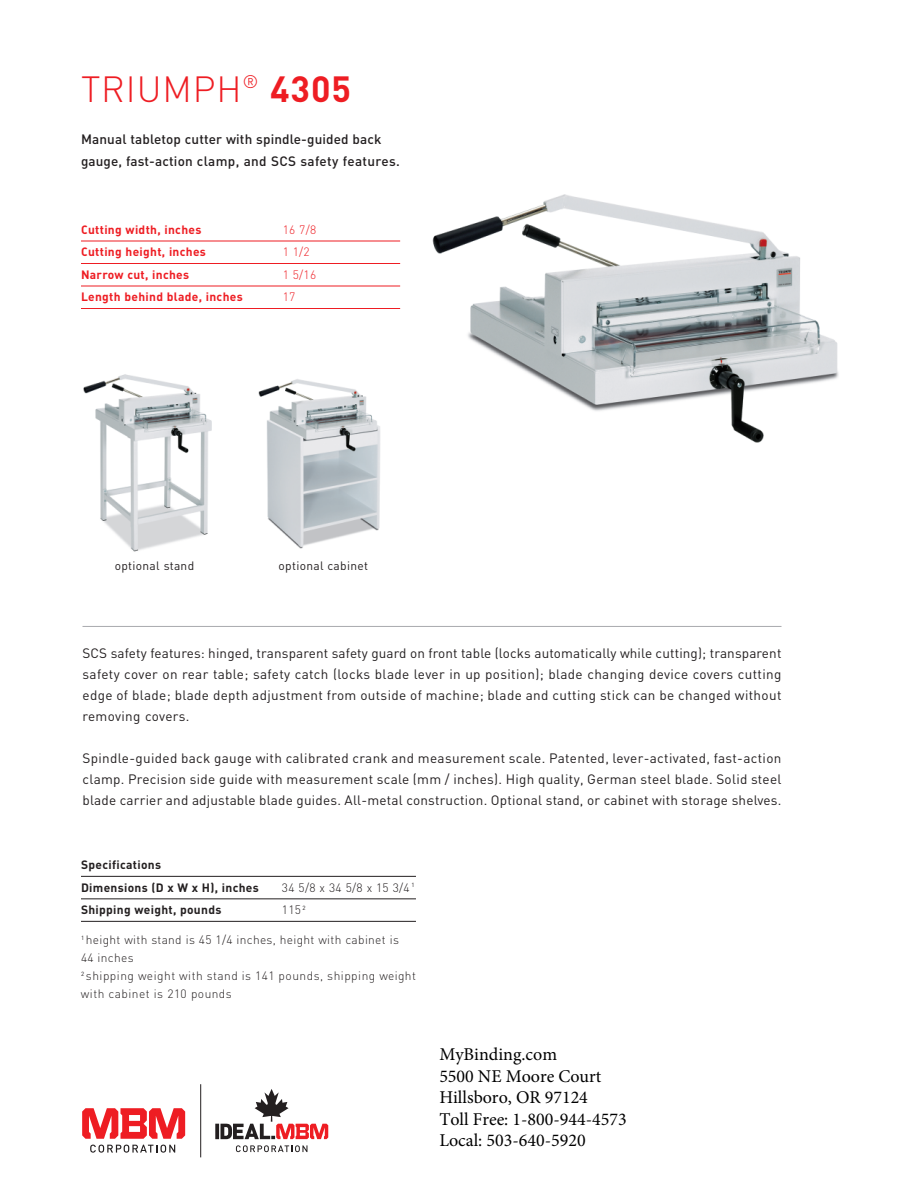
<style>
.page{position:relative;width:918px;height:1188px;background:#fff}
.page>*{position:absolute;margin:0;border:0;box-sizing:border-box;transform-origin:0 0}
.t1{font:300 36px "DIN";letter-spacing:.025em;color:#ee1d23}
.t2{font:18px/21.6px "Minion Pro";color:#000}
.t3{font:13.5px/21px "DIN";letter-spacing:.015em;color:#231f20;text-align:justify}
.t4{font:500 13.5px/22.5px "DIN";letter-spacing:.01em;color:#231f20}
.t5{font:300 12px/18px "DIN";letter-spacing:.03em;color:#231f20}
.t6{font:700 12px "DIN";letter-spacing:.025em;color:#ee1d23}
.t7{font:700 12px/22.5px "DIN";letter-spacing:.025em;color:#231f20}
.t8{font:12px "DIN";letter-spacing:.025em;color:#231f20}
.t9{font:300 12px "DIN";color:#ee1d23}
.s1{font-weight:700}
</style>
<div class="page">
<hr style="left:81px;top:241px;width:319px;height:1px;background:#ee1d23">
<hr style="left:81px;top:263px;width:319px;height:1px;background:#ee1d23">
<hr style="left:81px;top:286px;width:319px;height:1px;background:#ee1d23">
<hr style="left:81px;top:308px;width:319px;height:1px;background:#ee1d23">
<hr style="left:82px;top:626px;width:700px;height:1px;background:#a8a9ad">
<hr style="left:81px;top:876px;width:335px;height:1px;background:#231f20">
<hr style="left:81px;top:899px;width:335px;height:1px;background:#231f20">
<hr style="left:81px;top:921px;width:335px;height:1px;background:#231f20">
<svg style="left:90px;top:1145px;width:85px;height:8px"></svg>
<svg style="left:82px;top:1108px;width:103px;height:31px"></svg>
<svg style="left:236px;top:1145px;width:71px;height:7px"></svg>
<svg style="left:215px;top:1124px;width:4px;height:15px"></svg>
<svg style="left:220px;top:1089px;width:108px;height:50px"></svg>
<hr style="left:200px;top:1084px;width:1px;height:73px;background:#231f20">
<img style="left:83px;top:374px;width:129px;height:178px">
<img style="left:258px;top:379px;width:122px;height:170px">
<img style="left:432px;top:194px;width:407px;height:249px">
<h1 class="t1" style="left:81px;top:68px;width:272px">TRIUMPH<sup>®</sup> <span class="s1">4305</span></h1>
<p class="t4" style="left:81px;top:127px;width:320px">Manual tabletop cutter with spindle-guided back gauge, fast-action clamp, and SCS safety features.</p>
<p class="t6" style="left:81px;top:222px;width:122px">Cutting width, inches</p>
<p class="t9" style="left:283px;top:222px;width:35px">16 7/8</p>
<p class="t6" style="left:81px;top:245px;width:126px">Cutting height, inches</p>
<p class="t9" style="left:283px;top:245px;width:29px">1 1/2</p>
<p class="t6" style="left:81px;top:267px;width:110px">Narrow cut, inches</p>
<p class="t9" style="left:283px;top:267px;width:35px">1 5/16</p>
<p class="t6" style="left:81px;top:290px;width:163px">Length behind blade, inches</p>
<p class="t9" style="left:283px;top:290px;width:14px">17</p>
<p class="t8" style="left:115px;top:559px;width:81px">optional stand</p>
<p class="t8" style="left:279px;top:559px;width:91px">optional cabinet</p>
<p class="t3" style="left:82px;top:642px;width:700px">SCS safety features: hinged, transparent safety guard on front table (locks automatically while cutting); transparent safety cover on rear table; safety catch (locks blade lever in up position); blade changing device covers cutting edge of blade; blade depth adjustment from outside of machine; blade and cutting stick can be changed without removing covers.</p>
<p class="t3" style="left:82px;top:747px;width:701px">Spindle-guided back gauge with calibrated crank and measurement scale. Patented, lever-activated, fast-action clamp. Precision side guide with measurement scale (mm / inches). High quality, German steel blade. Solid steel blade carrier and adjustable blade guides. All-metal construction. Optional stand, or cabinet with storage shelves.</p>
<p class="t7" style="left:81px;top:853px;width:179px">Specifications<br>Dimensions (D x W x H), inches</p>
<p class="t5" style="left:282px;top:878px;width:134px">34 5/8 x 34 5/8 x 15 3/4 <sup>1</sup></p>
<p class="t7" style="left:81px;top:898px;width:142px">Shipping weight, pounds</p>
<p class="t5" style="left:282px;top:901px;width:25px">115 <sup>2</sup></p>
<p class="t5" style="left:81px;top:931px;width:336px"><sup>1</sup> height with stand is 45 1/4 inches, height with cabinet is<br>44 inches<br><sup>2</sup> shipping weight with stand is 141 pounds, shipping weight with cabinet is 210 pounds</p>
<h2 class="t2" style="left:439px;top:1043px;width:189px">MyBinding.com<br>5500 NE Moore Court<br>Hillsboro, OR 97124<br>Toll Free: 1-800-944-4573<br>Local: 503-640-5920</h2>
</div>
